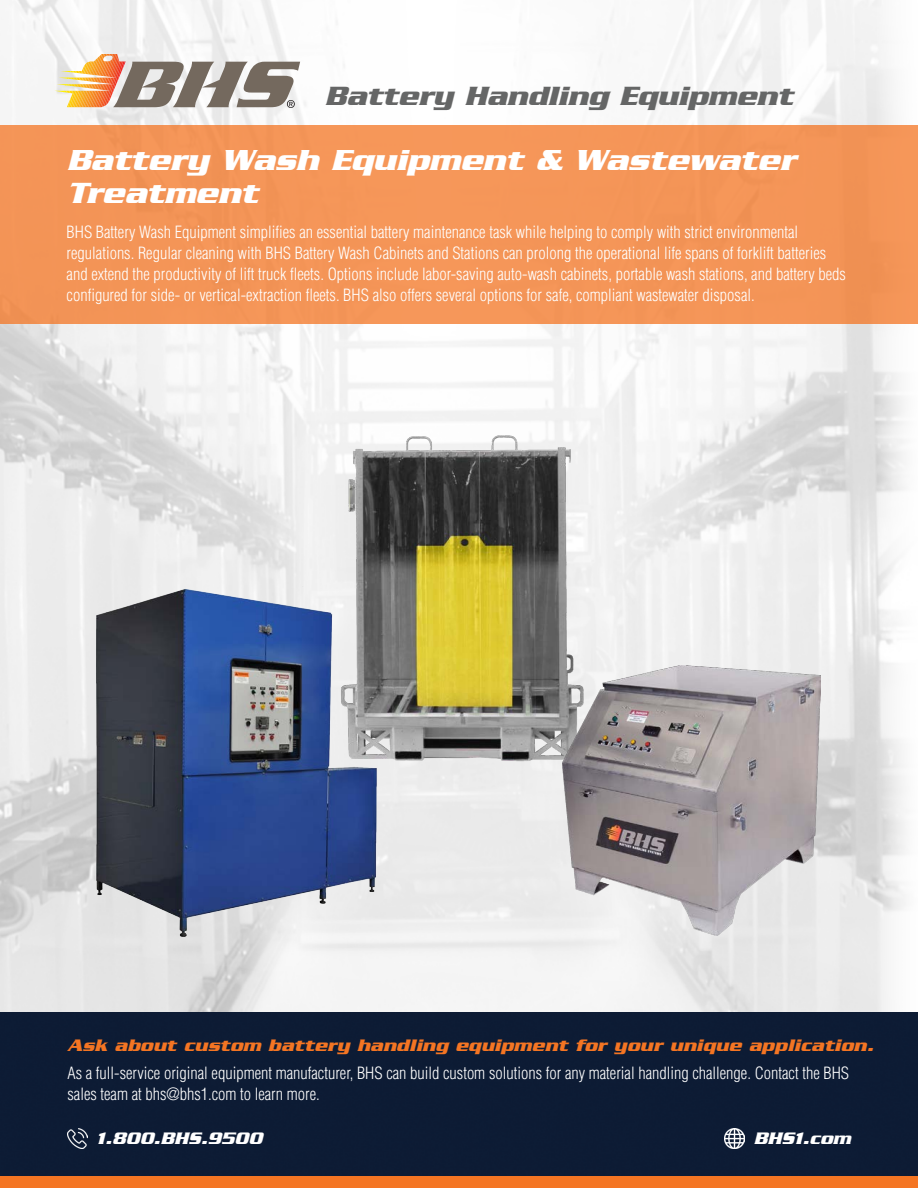
<style>
.page{position:relative;width:918px;height:1188px;background:#fff}
.page>*{position:absolute;margin:0;border:0;box-sizing:border-box;transform-origin:0 0}
.t1{font:italic 700 31.5px/33px "Serpentine Std";color:#fff}
.t2{font:italic 700 28.5px "Serpentine Std";color:#656666}
.t3{font:italic 700 18px "Serpentine Std";letter-spacing:.01em;color:#f47523}
.t4{font:italic 700 18px "Serpentine Std";letter-spacing:-.005em;color:#fff}
.t5{font:300 condensed 16.5px/21px "Helvetica LT Std";color:#fff}
</style>
<div class="page">
<img style="left:0;top:0;width:918px;height:1175px">
<div style="left:0;top:125px;width:918px;height:199px;background:#f49557"></div>
<svg style="left:54px;top:54px;width:246px;height:54px"></svg>
<img style="left:740px;top:1131px;width:20px;height:21px">
<img style="left:519px;top:1131px;width:20px;height:21px">
<div style="left:0;top:1175px;width:918px;height:13px;background:#f47523"></div>
<img style="left:724px;top:1128px;width:21px;height:21px">
<img style="left:68px;top:1128px;width:20px;height:21px">
<img style="left:331px;top:349px;width:257px;height:435px">
<img style="left:83px;top:586px;width:298px;height:352px">
<img style="left:562px;top:665px;width:258px;height:271px">
<h2 class="t2" style="left:325px;top:80px;width:470px">Battery Handling Equipment</h2>
<h1 class="t1" style="left:67px;top:143px;width:731px">Battery Wash Equipment &amp; Wastewater<br>Treatment</h1>
<p class="t5" style="left:67px;top:222px;width:781px">BHS Battery Wash Equipment simplifies an essential battery maintenance task while helping to comply with strict environmental regulations. Regular cleaning with BHS Battery Wash Cabinets and Stations can prolong the operational life spans of forklift batteries and extend the productivity of lift truck fleets. Options include labor-saving auto-wash cabinets, portable wash stations, and battery beds configured for side- or vertical-extraction fleets. BHS also offers several options for safe, compliant wastewater disposal.</p>
<p class="t3" style="left:68px;top:1034px;width:808px">Ask about custom battery handling equipment for your unique application.</p>
<p class="t5" style="left:68px;top:1062px;width:783px">As a full-service original equipment manufacturer, BHS can build custom solutions for any material handling challenge. Contact the BHS sales team at bhs@bhs1.com to learn more.</p>
<p class="t4" style="left:97px;top:1128px;width:167px">1.800.BHS.9500</p>
<p class="t4" style="left:754px;top:1128px;width:98px">BHS1.com</p>
<p class="t4" style="left:769px;top:1131px;width:96px">bhs1.com</p>
</div>
